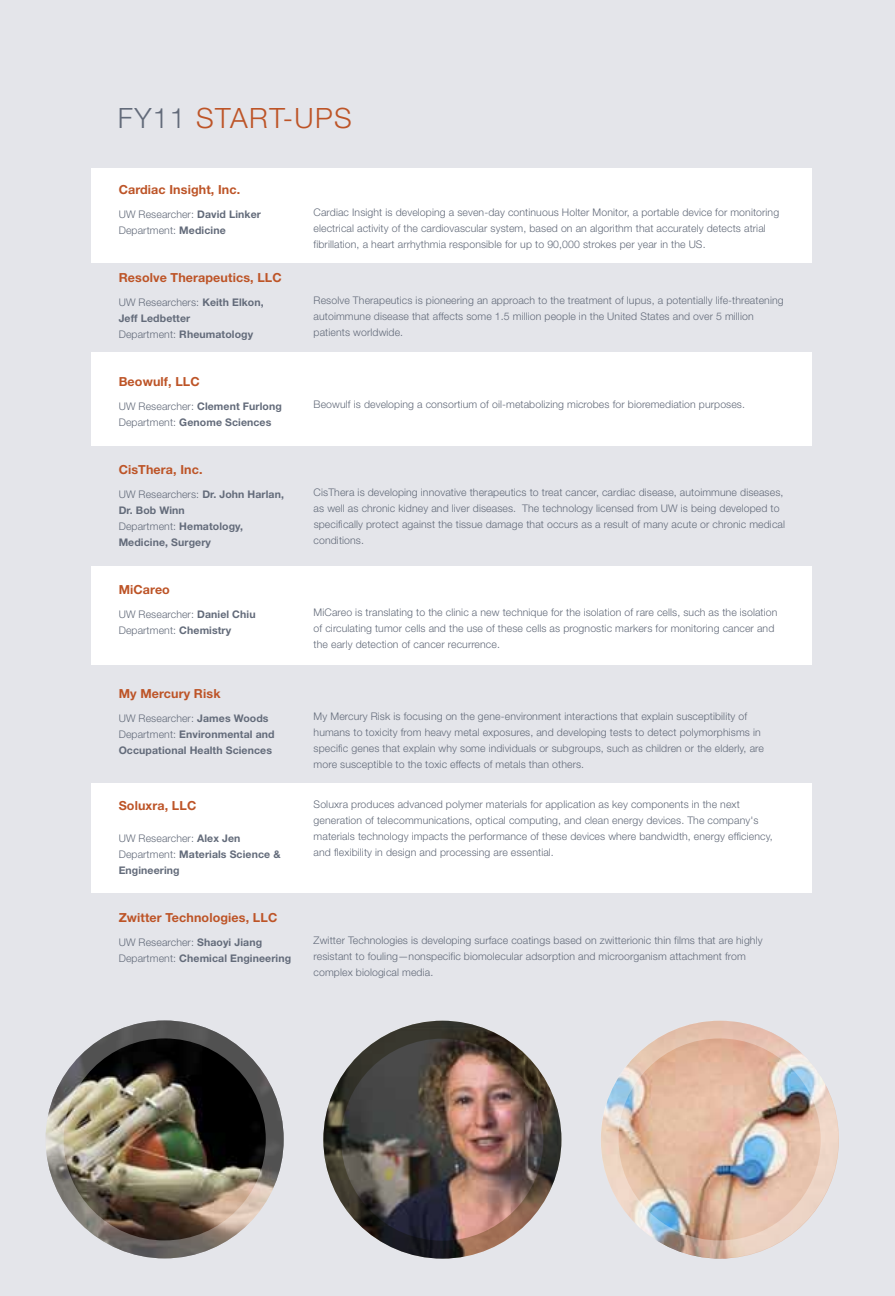
<style>
.page{position:relative;width:895px;height:1296px;background:#fff}
.page>*{position:absolute;margin:0;border:0;box-sizing:border-box;transform-origin:0 0}
.t1{font:300 28px "Helvetica Neue";letter-spacing:.05em;color:#bd5427}
.t2{font:700 12.4px "Helvetica Neue";letter-spacing:.01em;color:#bd5427}
.t3{font:300 10.4px/16px "Helvetica Neue";letter-spacing:.01em;color:#636b7a}
.t4{font:700 10.4px/16px "Helvetica Neue";letter-spacing:.01em;color:#636b7a}
.s1{color:#636b7a}
.s2{font-weight:700}
.s3{font-weight:300}
</style>
<div class="page">
<div style="left:0;top:0;width:894px;height:1296px;background:#e4e5ea"></div>
<div style="left:91px;top:168px;width:721px;height:95px;background:#fff"></div>
<div style="left:91px;top:353px;width:721px;height:93px;background:#fff"></div>
<div style="left:91px;top:567px;width:721px;height:98px;background:#fff"></div>
<div style="left:91px;top:783px;width:721px;height:109px;background:#fff"></div>
<img style="left:323px;top:1021px;width:238px;height:238px">
<img style="left:46px;top:1020px;width:237px;height:238px">
<svg style="left:601px;top:1020px;width:237px;height:238px"></svg>
<h1 class="t1" style="left:118px;top:101px;width:235px"><span class="s1">FY11</span> START-UPS</h1>
<p class="t2" style="left:119px;top:182px;width:123px">Cardiac Insight, Inc.</p>
<p class="t3" style="left:119px;top:206px;width:144px">UW Researcher: <span class="s2">David Linker<br></span>Department: <span class="s2">Medicine</span></p>
<p class="t2" style="left:119px;top:270px;width:164px">Resolve Therapeutics, LLC</p>
<p class="t4" style="left:119px;top:294px;width:146px"><span class="s3">UW Researchers:</span> Keith Elkon,<br>Jeff Ledbetter<br><span class="s3">Department:</span> Rheumatology</p>
<p class="t2" style="left:119px;top:374px;width:82px">Beowulf, LLC</p>
<p class="t4" style="left:119px;top:398px;width:165px"><span class="s3">UW Researcher:</span> Clement Furlong<br><span class="s3">Department:</span> Genome Sciences</p>
<p class="t2" style="left:119px;top:462px;width:85px">CisThera, Inc.</p>
<p class="t4" style="left:119px;top:486px;width:167px"><span class="s3">UW Researchers:</span> Dr. John Harlan,<br>Dr. Bob Winn<br><span class="s3">Department:</span> Hematology,<br>Medicine, Surgery</p>
<p class="t2" style="left:119px;top:582px;width:53px">MiCareo</p>
<p class="t3" style="left:119px;top:606px;width:138px">UW Researcher: <span class="s2">Daniel Chiu<br></span>Department: <span class="s2">Chemistry</span></p>
<p class="t2" style="left:119px;top:686px;width:103px">My Mercury Risk</p>
<p class="t4" style="left:119px;top:710px;width:157px"><span class="s3">UW Researcher:</span> James Woods<br><span class="s3">Department:</span> Environmental and<br>Occupational Health Sciences</p>
<p class="t2" style="left:119px;top:798px;width:79px">Soluxra, LLC</p>
<p class="t4" style="left:119px;top:830px;width:163px"><span class="s3">UW Researcher:</span> Alex Jen<br><span class="s3">Department:</span> Materials Science &amp;<br>Engineering</p>
<p class="t2" style="left:119px;top:910px;width:160px">Zwitter Technologies, LLC</p>
<p class="t4" style="left:119px;top:934px;width:174px"><span class="s3">UW Researcher:</span> Shaoyi Jiang<br><span class="s3">Department:</span> Chemical Engineering</p>
<p class="t3" style="left:313px;top:204px;width:467px">Cardiac Insight is developing a seven-day continuous Holter Monitor, a portable device for monitoring electrical activity of the cardiovascular system, based on an algorithm that accurately detects atrial fibrillation, a heart arrhythmia responsible for up to 90,000 strokes per year in the US.</p>
<p class="t3" style="left:313px;top:292px;width:471px">Resolve Therapeutics is pioneering an approach to the treatment of lupus, a potentially life-threatening autoimmune disease that affects some 1.5 million people in the United States and over 5 million patients worldwide.</p>
<p class="t3" style="left:313px;top:396px;width:433px">Beowulf is developing a consortium of oil-metabolizing microbes for bioremediation purposes.</p>
<p class="t3" style="left:313px;top:484px;width:473px">CisThera is developing innovative therapeutics to treat cancer, cardiac disease, autoimmune diseases, as well as chronic kidney and liver diseases. The technology licensed from UW is being developed to specifically protect against the tissue damage that occurs as a result of many acute or chronic medical conditions.</p>
<p class="t3" style="left:313px;top:604px;width:465px">MiCareo is translating to the clinic a new technique for the isolation of rare cells, such as the isolation of circulating tumor cells and the use of these cells as prognostic markers for monitoring cancer and the early detection of cancer recurrence.</p>
<p class="t3" style="left:313px;top:708px;width:451px">My Mercury Risk is focusing on the gene-environment interactions that explain susceptibility of humans to toxicity from heavy metal exposures, and developing tests to detect polymorphisms in specific genes that explain why some individuals or subgroups, such as children or the elderly, are more susceptible to the toxic effects of metals than others.</p>
<p class="t3" style="left:313px;top:796px;width:460px">Soluxra produces advanced polymer materials for application as key components in the next generation of telecommunications, optical computing, and clean energy devices. The company's materials technology impacts the performance of these devices where bandwidth, energy efficiency, and flexibility in design and processing are essential.</p>
<p class="t3" style="left:313px;top:932px;width:450px">Zwitter Technologies is developing surface coatings based on zwitterionic thin films that are highly resistant to fouling—nonspecific biomolecular adsorption and microorganism attachment from complex biological media.</p>
</div>
